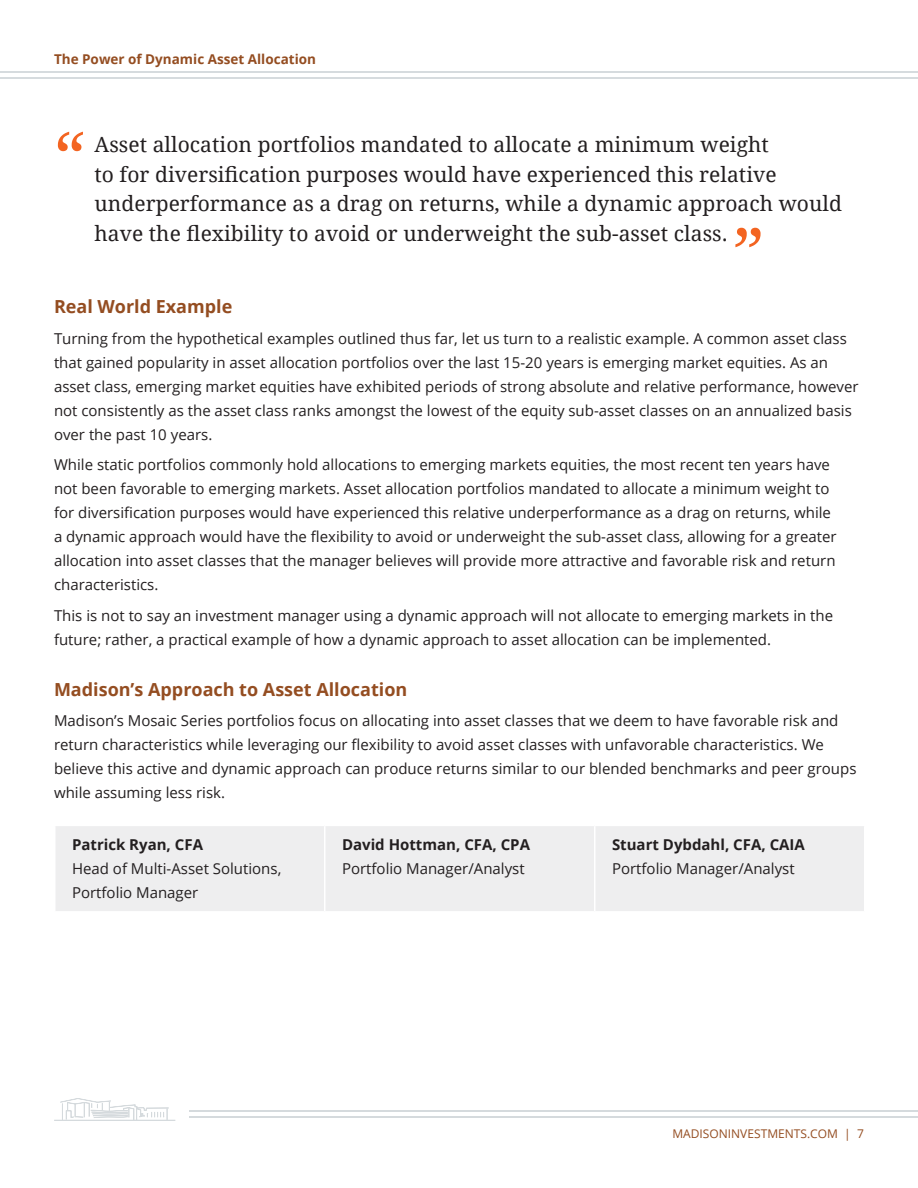
<style>
.page{position:relative;width:918px;height:1188px;background:#fff}
.page>*{position:absolute;margin:0;border:0;box-sizing:border-box;transform-origin:0 0}
.t1{font:69px "Droid Serif";color:#f36421}
.t2{font:21px/29.5px "Droid Serif";letter-spacing:.005em;color:#231f20}
.Body_L1_Headlines{font:700 18px "Open Sans";color:#944d21}
.t3{font:15px/24px "Open Sans";color:#231f20}
.t4{font:700 13.5px "Open Sans";color:#944d21}
.t5{font:12px "Open Sans";color:#944d21}
.s1{font-weight:700}
</style>
<div class="page">
<hr style="left:0;top:71px;width:918px;height:2px;background:#d6dbde">
<hr style="left:0;top:78px;width:918px;height:1px;background:#d6dbde">
<hr style="left:189px;top:1110px;width:729px;height:2px;background:#d5dadd">
<hr style="left:189px;top:1117px;width:729px;height:1px;background:#d5dadd">
<svg style="left:54px;top:1098px;width:122px;height:23px"></svg>
<div style="left:56px;top:826px;width:808px;height:85px;background:#eeeeef"></div>
<hr style="left:324px;top:826px;width:2px;height:85px;background:#fff">
<hr style="left:594px;top:826px;width:2px;height:85px;background:#fff">
<p class="t4" style="left:54px;top:50px;width:264px">The Power of Dynamic Asset Allocation</p>
<p class="t1" style="left:54px;top:109px;width:33px">“</p>
<p class="t2" style="left:94px;top:130px;width:749px">Asset allocation portfolios mandated to allocate a minimum weight<br>to for diversification purposes would have experienced this relative underperformance as a drag on returns, while a dynamic approach would have the flexibility to avoid or underweight the sub-asset class.</p>
<p class="t1" style="left:733px;top:205px;width:33px">”</p>
<p class="Body_L1_Headlines" style="left:54px;top:294px;width:180px">Real World Example</p>
<p class="t3" style="left:54px;top:326px;width:806px">Turning from the hypothetical examples outlined thus far, let us turn to a realistic example. A common asset class that gained popularity in asset allocation portfolios over the last 15-20 years is emerging market equities. As an asset class, emerging market equities have exhibited periods of strong absolute and relative performance, however not consistently as the asset class ranks amongst the lowest of the equity sub-asset classes on an annualized basis over the past 10 years.</p>
<p class="t3" style="left:54px;top:453px;width:784px">While static portfolios commonly hold allocations to emerging markets equities, the most recent ten years have not been favorable to emerging markets. Asset allocation portfolios mandated to allocate a minimum weight to for diversification purposes would have experienced this relative underperformance as a drag on returns, while a dynamic approach would have the flexibility to avoid or underweight the sub-asset class, allowing for a greater allocation into asset classes that the manager believes will provide more attractive and favorable risk and return characteristics.</p>
<p class="t3" style="left:54px;top:603px;width:781px">This is not to say an investment manager using a dynamic approach will not allocate to emerging markets in the future; rather, a practical example of how a dynamic approach to asset allocation can be implemented.</p>
<p class="Body_L1_Headlines" style="left:54px;top:677px;width:355px">Madison’s Approach to Asset Allocation</p>
<p class="t3" style="left:54px;top:709px;width:804px">Madison’s Mosaic Series portfolios focus on allocating into asset classes that we deem to have favorable risk and return characteristics while leveraging our flexibility to avoid asset classes with unfavorable characteristics. We believe this active and dynamic approach can produce returns similar to our blended benchmarks and peer groups while assuming less risk.</p>
<p class="t3" style="left:72px;top:833px;width:211px"><span class="s1">Patrick Ryan, CFA<br></span>Head of Multi-Asset Solutions,<br>Portfolio Manager</p>
<p class="t3" style="left:342px;top:833px;width:190px"><span class="s1">David Hottman, CFA, CPA<br></span>Portfolio Manager/Analyst</p>
<p class="t3" style="left:612px;top:833px;width:194px"><span class="s1">Stuart Dybdahl, CFA, CAIA<br></span>Portfolio Manager/Analyst</p>
<p class="t5" style="left:672px;top:1125px;width:193px">MADISONINVESTMENTS.COM | 7</p>
</div>
